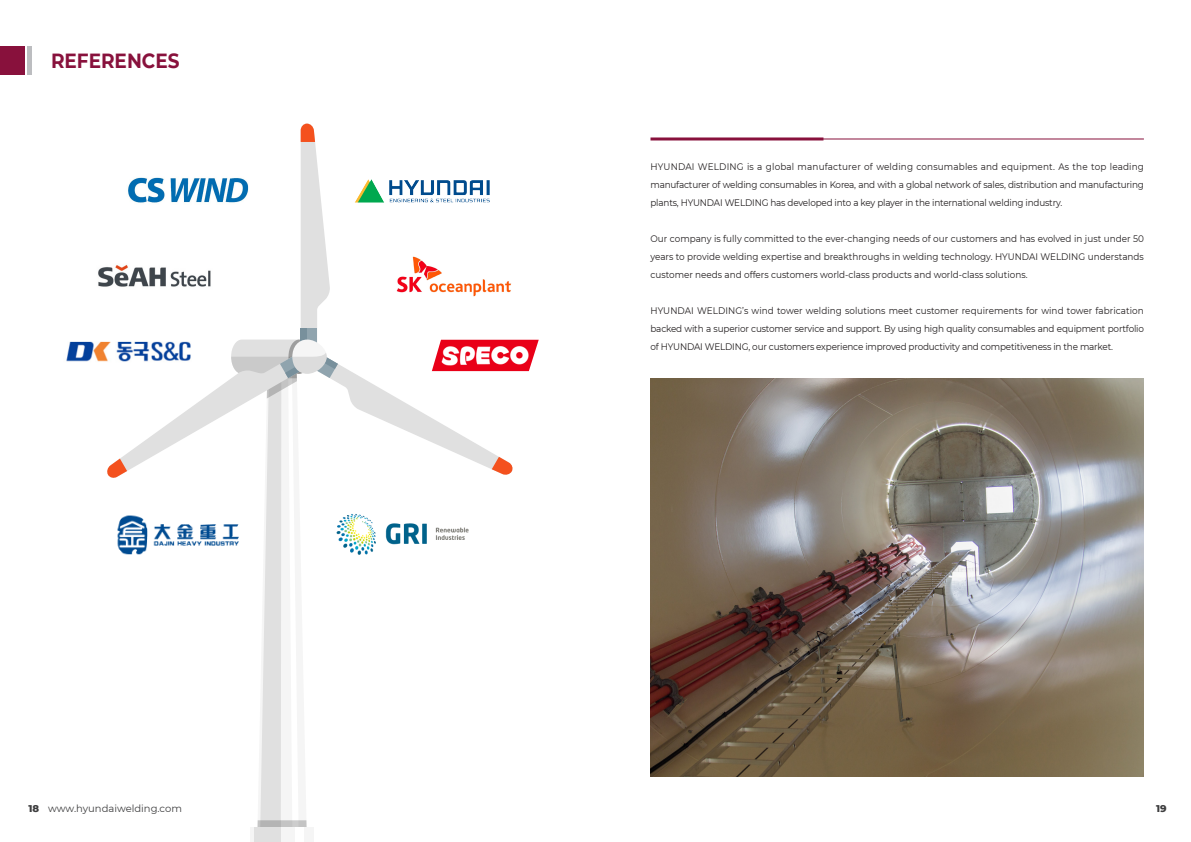
<style>
.page{position:relative;width:1191px;height:842px;background:#fff}
.page>*{position:absolute;margin:0;border:0;box-sizing:border-box;transform-origin:0 0}
.t1{font:700 20.5px "Montserrat";color:#88113c;scale:.9 1}
.t2{font:10px "Montserrat";color:#3e3e3f}
.t3{font:800 10px "Montserrat";color:#3e3e3f}
.t4{font:9.5px/18px "Montserrat";letter-spacing:-.02em;color:#231f20;text-align:justify;scale:.93 1}
.s1{font-weight:800}
</style>
<div class="page">
<div style="left:0;top:46px;width:24px;height:28px;background:#88113c"></div>
<hr style="left:28px;top:46px;width:4px;height:28px;background:#bcbdc0">
<div style="left:250px;top:828px;width:63px;height:14px;background:#f5f5f5"></div>
<div style="left:254px;top:828px;width:26px;height:14px;background:#e0e0e0"></div>
<div style="left:295px;top:828px;width:8px;height:14px;background:#fff"></div>
<svg style="left:107px;top:124px;width:406px;height:713px"></svg>
<img style="left:121px;top:172px;width:131px;height:36px">
<img style="left:66px;top:335px;width:136px;height:41px">
<img style="left:348px;top:171px;width:149px;height:36px">
<img style="left:432px;top:340px;width:107px;height:32px">
<img style="left:112px;top:515px;width:129px;height:44px">
<img style="left:327px;top:510px;width:149px;height:49px">
<img style="left:396px;top:255px;width:115px;height:41px">
<img style="left:98px;top:259px;width:115px;height:33px">
<hr style="left:650px;top:137px;width:173px;height:3px;background:#88113c">
<hr style="left:679px;top:138px;width:464px;height:1px;background:#88113c">
<img style="left:650px;top:378px;width:493px;height:399px">
<p class="t1" style="left:51px;top:46px;width:144px">REFERENCES</p>
<p class="t2" style="left:29px;top:802px;width:155px"><span class="s1">18</span> www.hyundaiwelding.com</p>
<p class="t4" style="left:650px;top:157px;width:532px">HYUNDAI WELDING is a global manufacturer of welding consumables and equipment. As the top leading manufacturer of welding consumables in Korea, and with a global network of sales, distribution and manufacturing plants, HYUNDAI WELDING has developed into a key player in the international welding industry.</p>
<p class="t4" style="left:650px;top:229px;width:532px">Our company is fully committed to the ever-changing needs of our customers and has evolved in just under 50 years to provide welding expertise and breakthroughs in welding technology. HYUNDAI WELDING understands customer needs and offers customers world-class products and world-class solutions.</p>
<p class="t4" style="left:650px;top:301px;width:532px">HYUNDAI WELDING’s wind tower welding solutions meet customer requirements for wind tower fabrication backed with a superior customer service and support. By using high quality consumables and equipment portfolio of HYUNDAI WELDING, our customers experience improved productivity and competitiveness in the market.</p>
<p class="t3" style="left:1156px;top:801px;width:12px">19</p>
</div>
